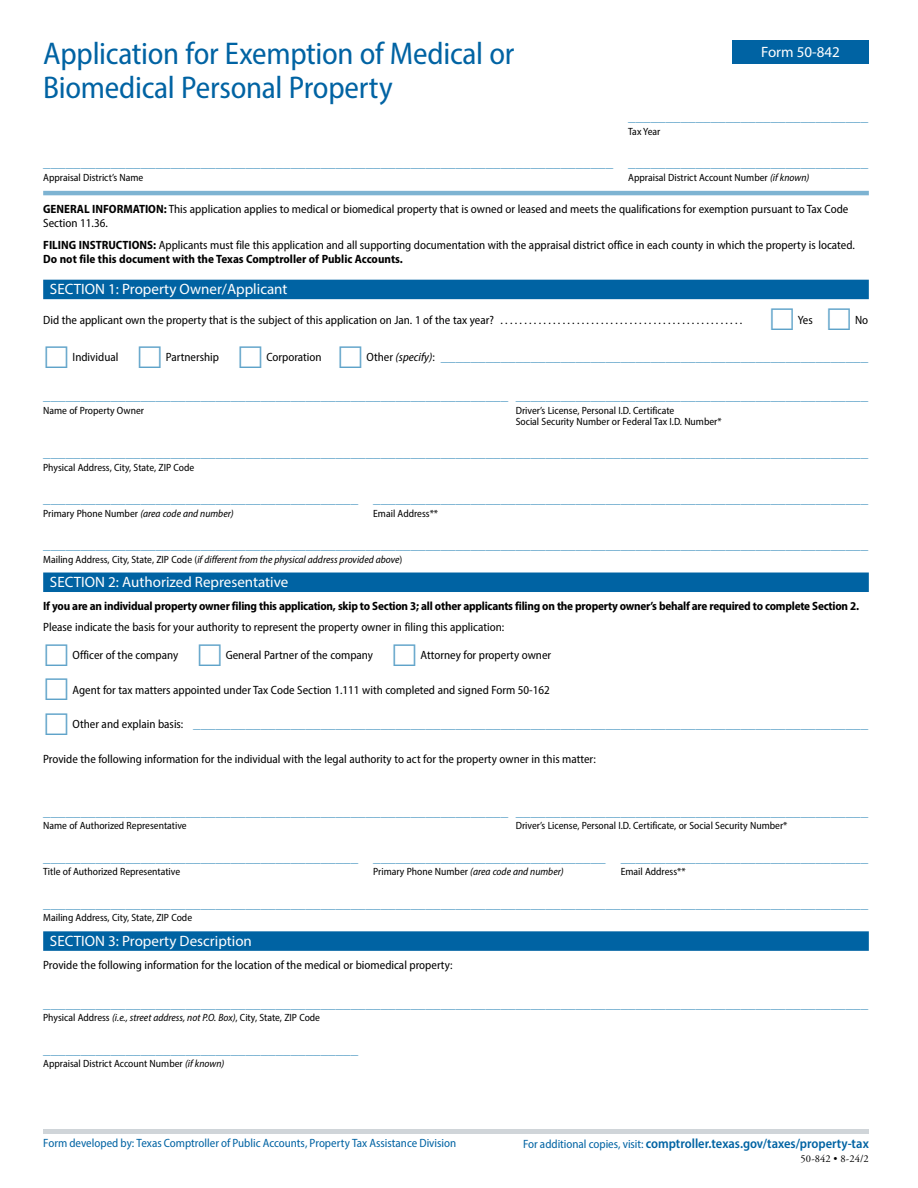
<style>
.page{position:relative;width:918px;height:1188px;background:#fff}
.page>*{position:absolute;margin:0;border:0;box-sizing:border-box;transform-origin:0 0}
.t1{font:semi-condensed 31.5px/34.5px "Myriad Pro";letter-spacing:-.01em;color:#0063a3}
.t2{font:semi-condensed 15px "Myriad Pro";color:#5fa3c9}
.t3{font:15px "Myriad Pro";color:#fff}
.t4{font:600 semi-condensed 13.5px "Myriad Pro";color:#0063a3}
.t5{font:semi-condensed 12px/14.4px "Myriad Pro";color:#000}
.t6{font:700 semi-condensed 12px "Myriad Pro";letter-spacing:-.02em;color:#000}
.t7{font:semi-condensed 12px "Myriad Pro";color:#0063a3}
.t8{font:semi-condensed 10.5px/10.5px "Myriad Pro";color:#000}
.t9{font:italic semi-condensed 10.5px "Myriad Pro";color:#000}
.t10{font:10.5px "Adobe Garamond Pro";letter-spacing:.01em;color:#000}
.s1{font-style:italic}
.s2{font-weight:700}
.s3{font-size:12px;color:#000}
.s4{font-style:italic;font-size:12px;color:#000}
.s5{font-style:normal}
.s6{font-weight:400;font-size:12px}
</style>
<div class="page">
<hr style="left:43px;top:191px;width:826px;height:4px;background:#7db3d2">
<div style="left:43px;top:280px;width:826px;height:19px;background:#0063a3"></div>
<div style="left:43px;top:573px;width:826px;height:19px;background:#0063a3"></div>
<div style="left:43px;top:931px;width:826px;height:20px;background:#0063a3"></div>
<hr style="left:43px;top:1129px;width:826px;height:4px;background:#d0d5d9">
<div style="left:732px;top:40px;width:137px;height:24px;background:#0063a3"></div>
<h1 class="t1" style="left:43px;top:36px;width:473px">Application for Exemption of Medical or<br>Biomedical Personal Property</h1>
<p class="t3" style="left:761px;top:43px;width:80px">Form 50-842</p>
<p class="t2" style="left:628px;top:107px;width:241px">________________________________</p>
<p class="t8" style="left:628px;top:126px;width:34px">Tax Year</p>
<p class="t2" style="left:43px;top:153px;width:826px">____________________________________________________________________________ ________________________________</p>
<p class="t8" style="left:43px;top:172px;width:102px">Appraisal District’s Name</p>
<p class="t8" style="left:628px;top:172px;width:183px">Appraisal District Account Number <span class="s1">(if known)</span></p>
<p class="t5" style="left:43px;top:201px;width:807px"><span class="s2">GENERAL INFORMATION:</span> This application applies to medical or biomedical property that is owned or leased and meets the qualifications for exemption pursuant to Tax Code<br>Section 11.36.</p>
<p class="t5" style="left:43px;top:237px;width:813px"><span class="s2">FILING INSTRUCTIONS:</span> Applicants must file this application and all supporting documentation with the appraisal district office in each county in which the property is located.<br><span class="s2">Do not file this document with the Texas Comptroller of Public Accounts.</span></p>
<p class="t3" style="left:50px;top:280px;width:239px">SECTION 1: Property Owner/Applicant</p>
<p class="t5" style="left:43px;top:312px;width:457px">Did the applicant own the property that is the subject of this application on Jan. 1 of the tax year? ...................................................</p>
<p class="t5" style="left:798px;top:312px;width:16px">Yes</p>
<p class="t5" style="left:855px;top:312px;width:15px">No</p>
<p class="t5" style="left:73px;top:350px;width:47px">Individual</p>
<p class="t5" style="left:166px;top:350px;width:55px">Partnership</p>
<p class="t5" style="left:266px;top:350px;width:57px">Corporation</p>
<p class="t2" style="left:367px;top:347px;width:503px"><span class="s3">Other</span> <span class="s4">(specify)</span><span class="s3">:</span> _________________________________________________________</p>
<p class="t2" style="left:43px;top:386px;width:826px">______________________________________________________________ _______________________________________________</p>
<p class="t8" style="left:43px;top:405px;width:102px">Name of Property Owner</p>
<p class="t8" style="left:516px;top:405px;width:207px">Driver’s License, Personal I.D. Certificate<br>Social Security Number or Federal Tax I.D. Number*</p>
<p class="t2" style="left:43px;top:443px;width:826px">______________________________________________________________________________________________________________</p>
<p class="t8" style="left:43px;top:462px;width:153px">Physical Address, City, State, ZIP Code</p>
<p class="t2" style="left:43px;top:489px;width:826px">__________________________________________ __________________________________________________________________</p>
<p class="t9" style="left:43px;top:507px;width:192px"><span class="s5">Primary Phone Number</span> (area code and number)</p>
<p class="t8" style="left:373px;top:508px;width:66px">Email Address**</p>
<p class="t2" style="left:43px;top:535px;width:826px">______________________________________________________________________________________________________________</p>
<p class="t9" style="left:43px;top:553px;width:361px"><span class="s5">Mailing Address, City, State, ZIP Code (</span>if different from the physical address provided above<span class="s5">)</span></p>
<p class="t3" style="left:50px;top:573px;width:240px">SECTION 2: Authorized Representative</p>
<p class="t6" style="left:43px;top:598px;width:817px">If you are an individual property owner filing this application, skip to Section 3; all other applicants filing on the property owner’s behalf are required to complete Section 2.</p>
<p class="t5" style="left:43px;top:620px;width:463px">Please indicate the basis for your authority to represent the property owner in filing this application:</p>
<p class="t5" style="left:73px;top:648px;width:107px">Officer of the company</p>
<p class="t5" style="left:226px;top:648px;width:149px">General Partner of the company</p>
<p class="t5" style="left:421px;top:648px;width:132px">Attorney for property owner</p>
<p class="t5" style="left:73px;top:682px;width:479px">Agent for tax matters appointed under Tax Code Section 1.111 with completed and signed Form 50-162</p>
<p class="t2" style="left:73px;top:714px;width:797px"><span class="s3">Other and explain basis:</span> __________________________________________________________________________________________</p>
<p class="t5" style="left:43px;top:752px;width:554px">Provide the following information for the individual with the legal authority to act for the property owner in this matter:</p>
<p class="t2" style="left:43px;top:801px;width:827px">______________________________________________________________ _______________________________________________</p>
<p class="t8" style="left:43px;top:820px;width:145px">Name of Authorized Representative</p>
<p class="t8" style="left:516px;top:820px;width:273px">Driver’s License, Personal I.D. Certificate, or Social Security Number*</p>
<p class="t2" style="left:43px;top:847px;width:827px">__________________________________________ _______________________________ _________________________________</p>
<p class="t8" style="left:43px;top:866px;width:139px">Title of Authorized Representative</p>
<p class="t9" style="left:373px;top:865px;width:192px"><span class="s5">Primary Phone Number</span> (area code and number)</p>
<p class="t8" style="left:621px;top:866px;width:66px">Email Address**</p>
<p class="t2" style="left:43px;top:893px;width:827px">______________________________________________________________________________________________________________</p>
<p class="t8" style="left:43px;top:912px;width:150px">Mailing Address, City, State, ZIP Code</p>
<p class="t3" style="left:50px;top:932px;width:203px">SECTION 3: Property Description</p>
<p class="t5" style="left:43px;top:957px;width:411px">Provide the following information for the location of the medical or biomedical property:</p>
<p class="t2" style="left:43px;top:993px;width:827px">______________________________________________________________________________________________________________</p>
<p class="t8" style="left:43px;top:1013px;width:278px">Physical Address <span class="s1">(i.e., street address, not P.O. Box)</span>, City, State, ZIP Code</p>
<p class="t2" style="left:43px;top:1039px;width:316px">__________________________________________</p>
<p class="t8" style="left:43px;top:1059px;width:183px">Appraisal District Account Number <span class="s1">(if known)</span></p>
<p class="t7" style="left:43px;top:1136px;width:414px">Form developed by: Texas Comptroller of Public Accounts, Property Tax Assistance Division</p>
<p class="t4" style="left:523px;top:1135px;width:347px"><span class="s6">For additional copies, visit:</span> comptroller.texas.gov/taxes/property-tax</p>
<p class="t10" style="left:801px;top:1152px;width:70px">50-842 • 8-24/2</p>
</div>
